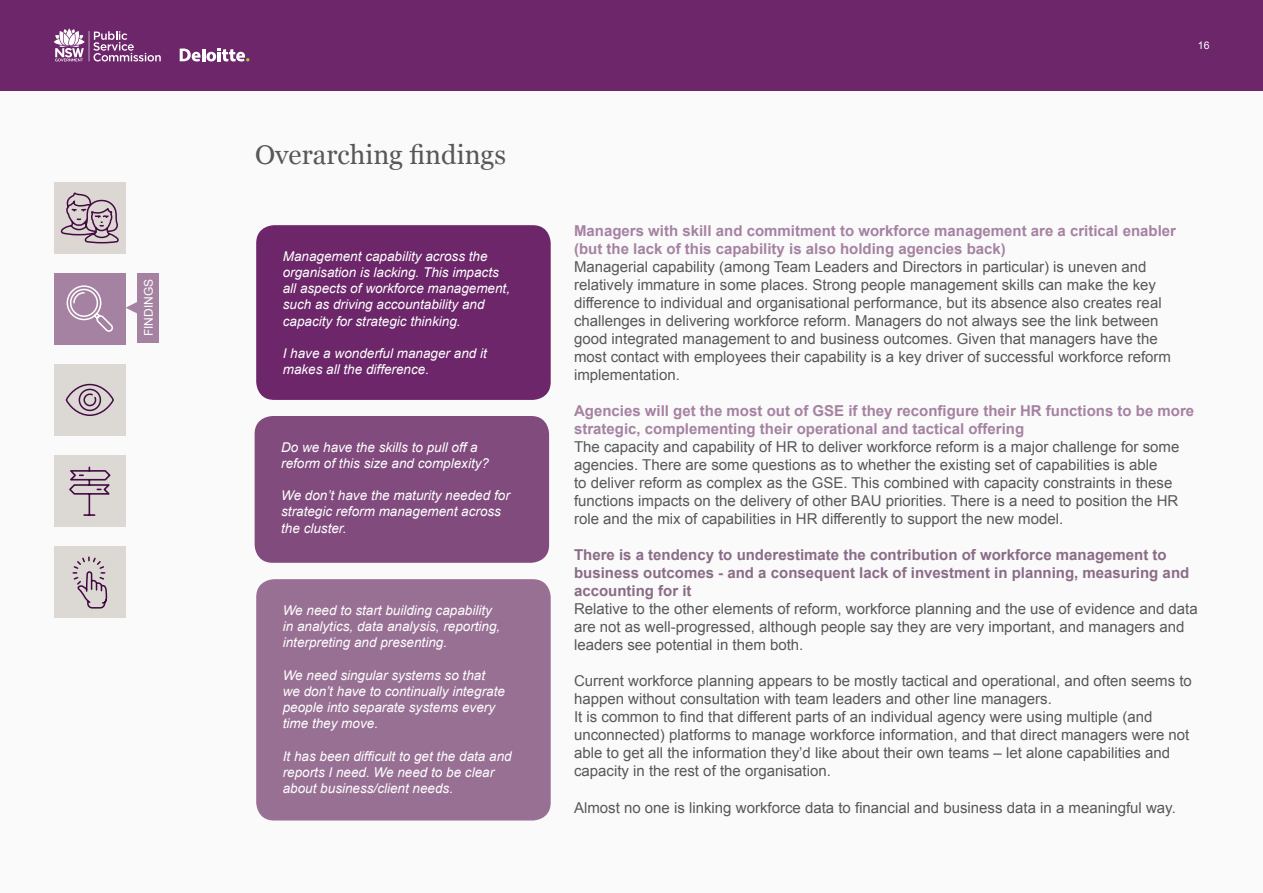
<style>
.page{position:relative;width:1263px;height:893px;background:#fafafa}
.page>*{position:absolute;margin:0;border:0;box-sizing:border-box;transform-origin:0 0}
.t1{font:27px "Georgia";color:#57585a}
.t2{font:15px/18px "Arial";color:#57585a}
.t3{font:700 15px/18px "Arial";color:#a682a2}
.t4{font:700 15px/18px "Arial";color:#8a6c87}
.t5{font:italic 13.5px/16.2px "Arial";color:#fff}
.t6{font:12px "Arial";color:#fff}
.t7{font:10.5px "Arial";color:#fff}
</style>
<div class="page">
<div style="left:0;top:0;width:1263px;height:90px;background:#6c2669"></div>
<div style="left:54px;top:364px;width:72px;height:72px;background:#dcd9d5"></div>
<svg style="left:65px;top:383px;width:49px;height:33px"></svg>
<div style="left:256px;top:225px;width:295px;height:175px;background:#6c2669;border-radius:18px"></div>
<div style="left:255px;top:416px;width:294px;height:147px;background:#814b7e;border-radius:18px"></div>
<div style="left:256px;top:579px;width:295px;height:241px;background:#987094;border-radius:18px"></div>
<div style="left:54px;top:182px;width:72px;height:72px;background:#dcd7d3"></div>
<svg style="left:60px;top:192px;width:59px;height:52px"></svg>
<div style="left:54px;top:273px;width:72px;height:71px;background:#a582a1"></div>
<svg style="left:66px;top:285px;width:47px;height:47px"></svg>
<div style="left:138px;top:273px;width:21px;height:70px;background:#a682a2"></div>
<svg style="left:126px;top:301px;width:12px;height:14px"></svg>
<div style="left:54px;top:547px;width:72px;height:71px;background:#dcd9d5"></div>
<div style="left:54px;top:455px;width:72px;height:72px;background:#dcd9d5"></div>
<svg style="left:72px;top:556px;width:36px;height:53px"></svg>
<svg style="left:69px;top:466px;width:42px;height:50px"></svg>
<svg style="left:54px;top:28px;width:107px;height:34px"></svg>
<svg style="left:180px;top:48px;width:69px;height:14px"></svg>
<p class="t6" style="left:141px;top:336px;width:59px;rotate:-90deg">FINDINGS</p>
<p class="t1" style="left:255px;top:135px;width:252px">Overarching findings</p>
<p class="t5" style="left:283px;top:248px;width:229px">Management capability across the organisation is lacking. This impacts all aspects of workforce management, such as driving accountability and capacity for strategic thinking.</p>
<p class="t5" style="left:283px;top:345px;width:206px">I have a wonderful manager and it makes all the difference.</p>
<p class="t5" style="left:281px;top:439px;width:209px">Do we have the skills to pull off a reform of this size and complexity?</p>
<p class="t5" style="left:281px;top:488px;width:230px">We don’t have the maturity needed for strategic reform management across the cluster.</p>
<p class="t5" style="left:283px;top:602px;width:219px">We need to start building capability in analytics, data analysis, reporting, interpreting and presenting.</p>
<p class="t5" style="left:283px;top:667px;width:224px">We need singular systems so that we don’t have to continually integrate people into separate systems every time they move.</p>
<p class="t5" style="left:283px;top:748px;width:230px">It has been difficult to get the data and reports I need. We need to be clear about business/client needs.</p>
<p class="t7" style="left:1198px;top:38px;width:13px">16</p>
<p class="t3" style="left:574px;top:223px;width:603px">Managers with skill and commitment to workforce management are a critical enabler (but the lack of this capability is also holding agencies back)</p>
<p class="t2" style="left:574px;top:258px;width:598px">Managerial capability (among Team Leaders and Directors in particular) is uneven and relatively immature in some places. Strong people management skills can make the key difference to individual and organisational performance, but its absence also creates real challenges in delivering workforce reform. Managers do not always see the link between good integrated management to and business outcomes. Given that managers have the most contact with employees their capability is a key driver of successful workforce reform implementation.</p>
<p class="t3" style="left:574px;top:403px;width:622px">Agencies will get the most out of GSE if they reconfigure their HR functions to be more strategic, complementing their operational and tactical offering</p>
<p class="t2" style="left:574px;top:438px;width:607px">The capacity and capability of HR to deliver workforce reform is a major challenge for some agencies. There are some questions as to whether the existing set of capabilities is able<br>to deliver reform as complex as the GSE. This combined with capacity constraints in these functions impacts on the delivery of other BAU priorities. There is a need to position the HR role and the mix of capabilities in HR differently to support the new model.</p>
<p class="t4" style="left:574px;top:547px;width:617px">There is a tendency to underestimate the contribution of workforce management to business outcomes - and a consequent lack of investment in planning, measuring and accounting for it</p>
<p class="t2" style="left:574px;top:600px;width:625px">Relative to the other elements of reform, workforce planning and the use of evidence and data are not as well-progressed, although people say they are very important, and managers and leaders see potential in them both.</p>
<p class="t2" style="left:574px;top:672px;width:619px">Current workforce planning appears to be mostly tactical and operational, and often seems to happen without consultation with team leaders and other line managers.</p>
<p class="t2" style="left:574px;top:708px;width:617px">It is common to find that different parts of an individual agency were using multiple (and unconnected) platforms to manage workforce information, and that direct managers were not able to get all the information they’d like about their own teams – let alone capabilities and capacity in the rest of the organisation.</p>
<p class="t2" style="left:574px;top:798px;width:603px">Almost no one is linking workforce data to financial and business data in a meaningful way.</p>
</div>
